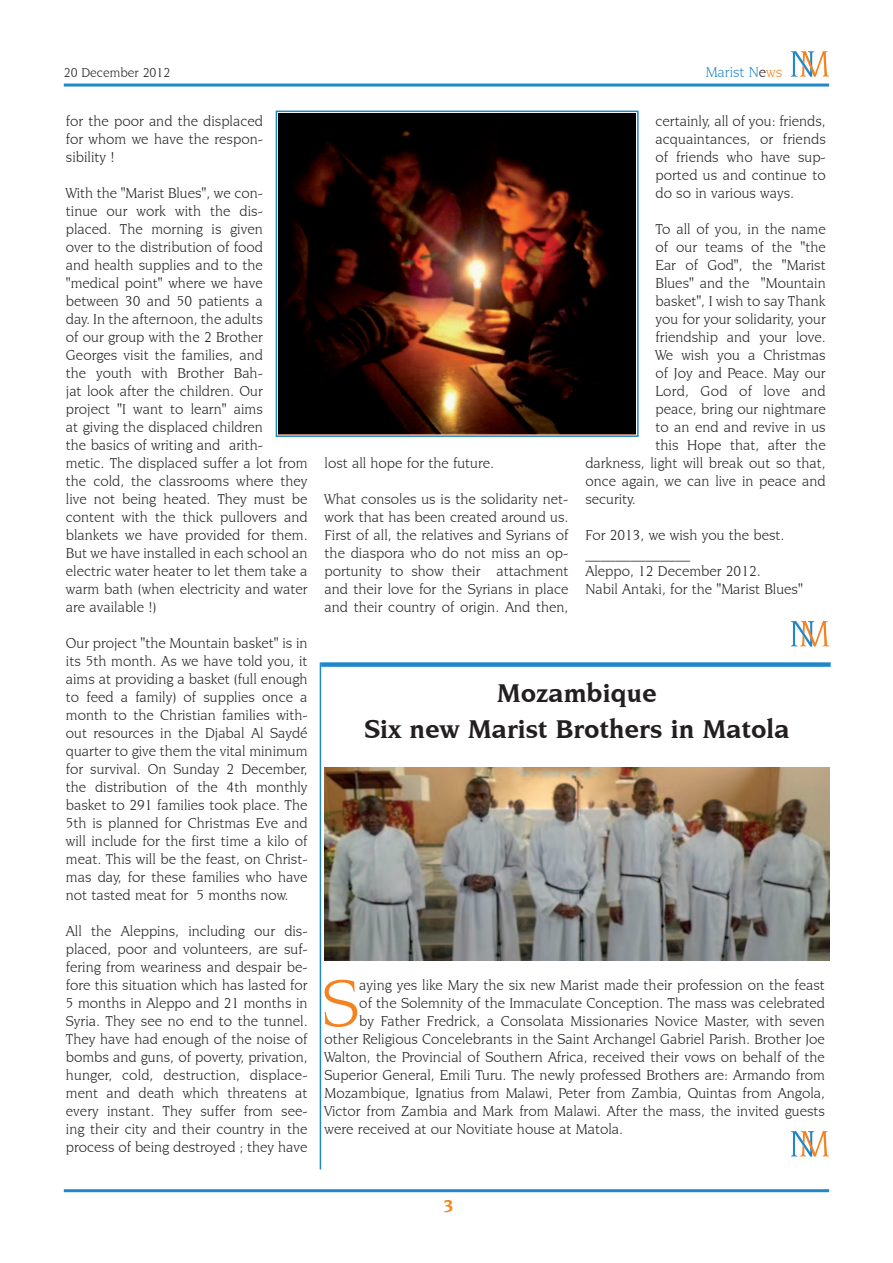
<style>
.page{position:relative;width:893px;height:1263px;background:#fff}
.page>*{position:absolute;margin:0;border:0;box-sizing:border-box;transform-origin:0 0}
.t1{font:70.2px "Novarese IT Cby BT";color:#f58220}
.t2{font:700 27px/36px "Novarese IT Cby BT";color:#231f20;text-align:center}
.t3{font:700 18px "Novarese IT Cby BT";color:#f58220}
.t4{font:15px/18px "Novarese IT Cby BT";color:#231f20;text-align:justify}
.t5{font:15px "Novarese IT Cby BT";color:#2088c9}
.t6{font:13.5px "Novarese IT Cby BT";color:#231f20}
.s1{color:#231f20}
.s2{color:#f58220}
</style>
<div class="page">
<hr style="left:64px;top:1189px;width:765px;height:3px;background:#2088c9">
<hr style="left:64px;top:84px;width:765px;height:3px;background:#2088c9">
<svg style="left:791px;top:51px;width:38px;height:26px"></svg>
<svg style="left:791px;top:1131px;width:38px;height:25px"></svg>
<div style="left:321px;top:662px;width:510px;height:5px;background:#2088c9"></div>
<hr style="left:320px;top:662px;width:1px;height:507px;background:#2088c9">
<svg style="left:791px;top:621px;width:38px;height:25px"></svg>
<img style="left:279px;top:114px;width:357px;height:320px">
<div style="left:276px;top:111px;width:363px;height:326px;border:2px solid #2088c9"></div>
<img style="left:325px;top:767px;width:504px;height:194px">
<p class="t6" style="left:64px;top:64px;width:108px">20 December 2012</p>
<p class="t5" style="left:706px;top:63px;width:78px">Marist N<span class="s1">e</span><span class="s2">ws</span></p>
<p class="t4" style="left:66px;top:112px;width:198px">for the poor and the displaced for whom we have the respon&shy;sibility !</p>
<p class="t4" style="left:66px;top:184px;width:243px;text-align:left">With the "Marist Blues", we con-<br>tinue our work with the dis&shy;placed. The morning is given<br>over to the distribution of food<br>and health supplies and to the "medical point" where we have between 30 and 50 patients a<br>day. In the afternoon, the adults<br>of our group with the 2 Brother<br>Georges visit the families, and<br>the youth with Brother Bah-<br>jat look after the children. Our project "I want to learn" aims<br>at giving the displaced children<br>the basics of writing and arith-<br>metic. The displaced suffer a lot from the cold, the classrooms where they live not being heated. They must be content with the thick pullovers and blankets we have provided for them.<br>But we have installed in each school an electric water heater to let them take a warm bath (when electricity and water are available !)</p>
<p class="t4" style="left:66px;top:634px;width:243px">Our project "the Mountain basket" is in its 5th month. As we have told you, it aims at providing a basket (full enough to feed a family) of supplies once a month to the Christian families with&shy;out resources in the Djabal Al Saydé quarter to give them the vital minimum for survival. On Sunday 2 December, the distribution of the 4th monthly basket to 291 families took place. The 5th is planned for Christmas Eve and will include for the first time a kilo of meat. This will be the feast, on Christ&shy;mas day, for these families who have not tasted meat for 5 months now.</p>
<p class="t4" style="left:66px;top:922px;width:243px">All the Aleppins, including our dis&shy;placed, poor and volunteers, are suf&shy;fering from weariness and despair be&shy;fore this situation which has lasted for 5 months in Aleppo and 21 months in Syria. They see no end to the tunnel.<br>They have had enough of the noise of bombs and guns, of poverty, privation, hunger, cold, destruction, displace&shy;ment and death which threatens at every instant. They suffer from see&shy;ing their city and their country in the process of being destroyed ; they have</p>
<p class="t4" style="left:325px;top:454px;width:171px">lost all hope for the future.</p>
<p class="t4" style="left:325px;top:490px;width:245px">What consoles us is the solidarity net&shy;work that has been created around us.<br>First of all, the relatives and Syrians of the diaspora who do not miss an op&shy;portunity to show their attachment and their love for the Syrians in place and their country of origin. And then,</p>
<p class="t4" style="left:656px;top:112px;width:172px">certainly, all of you: friends, acquaintances, or friends of friends who have sup&shy;ported us and continue to do so in various ways.</p>
<p class="t4" style="left:656px;top:220px;width:172px">To all of you, in the name</p>
<p class="t4" style="left:656px;top:238px;width:172px">of our teams of the "the</p>
<p class="t4" style="left:656px;top:256px;width:172px">Ear of God", the "Marist</p>
<p class="t4" style="left:656px;top:274px;width:172px">Blues" and the "Mountain</p>
<p class="t4" style="left:656px;top:292px;width:172px">basket", I wish to say Thank</p>
<p class="t4" style="left:656px;top:310px;width:172px">you for your solidarity, your</p>
<p class="t4" style="left:656px;top:328px;width:172px">friendship and your love.</p>
<p class="t4" style="left:656px;top:346px;width:172px">We wish you a Christmas</p>
<p class="t4" style="left:656px;top:364px;width:172px">of Joy and Peace. May our</p>
<p class="t4" style="left:656px;top:382px;width:172px">Lord, God of love and</p>
<p class="t4" style="left:656px;top:400px;width:172px">peace, bring our nightmare</p>
<p class="t4" style="left:656px;top:418px;width:172px">to an end and revive in us</p>
<p class="t4" style="left:656px;top:436px;width:172px">this Hope that, after the</p>
<p class="t4" style="left:585px;top:454px;width:242px">darkness, light will break out so that,</p>
<p class="t4" style="left:585px;top:472px;width:242px">once again, we can live in peace and</p>
<p class="t4" style="left:585px;top:490px;width:52px">security.</p>
<p class="t4" style="left:585px;top:526px;width:219px;text-align:left">For 2013, we wish you the best. ______________<br>Aleppo, 12 December 2012.<br>Nabil Antaki, for the "Marist Blues"</p>
<h2 class="t2" style="left:364px;top:674px;width:427px">Mozambique<br>Six new Marist Brothers in Matola</h2>
<h1 class="t1" style="left:322px;top:961px;width:39px">S</h1>
<p class="t4" style="left:359px;top:976px;width:467px">aying yes like Mary the six new Marist made their profession on the feast</p>
<p class="t4" style="left:359px;top:994px;width:467px">of the Solemnity of the Immaculate Conception. The mass was celebrated</p>
<p class="t4" style="left:359px;top:1012px;width:467px">by Father Fredrick, a Consolata Missionaries Novice Master, with seven</p>
<p class="t4" style="left:325px;top:1030px;width:502px">other Religious Concelebrants in the Saint Archangel Gabriel Parish. Brother Joe</p>
<p class="t4" style="left:325px;top:1048px;width:502px">Walton, the Provincial of Southern Africa, received their vows on behalf of the</p>
<p class="t4" style="left:325px;top:1066px;width:502px">Superior General, Emili Turu. The newly professed Brothers are: Armando from</p>
<p class="t4" style="left:325px;top:1084px;width:502px">Mozambique, Ignatius from Malawi, Peter from Zambia, Quintas from Angola,</p>
<p class="t4" style="left:325px;top:1102px;width:502px">Victor from Zambia and Mark from Malawi. After the mass, the invited guests</p>
<p class="t4" style="left:325px;top:1120px;width:300px">were received at our Novitiate house at Matola.</p>
<p class="t3" style="left:443px;top:1195px;width:12px">3</p>
</div>
